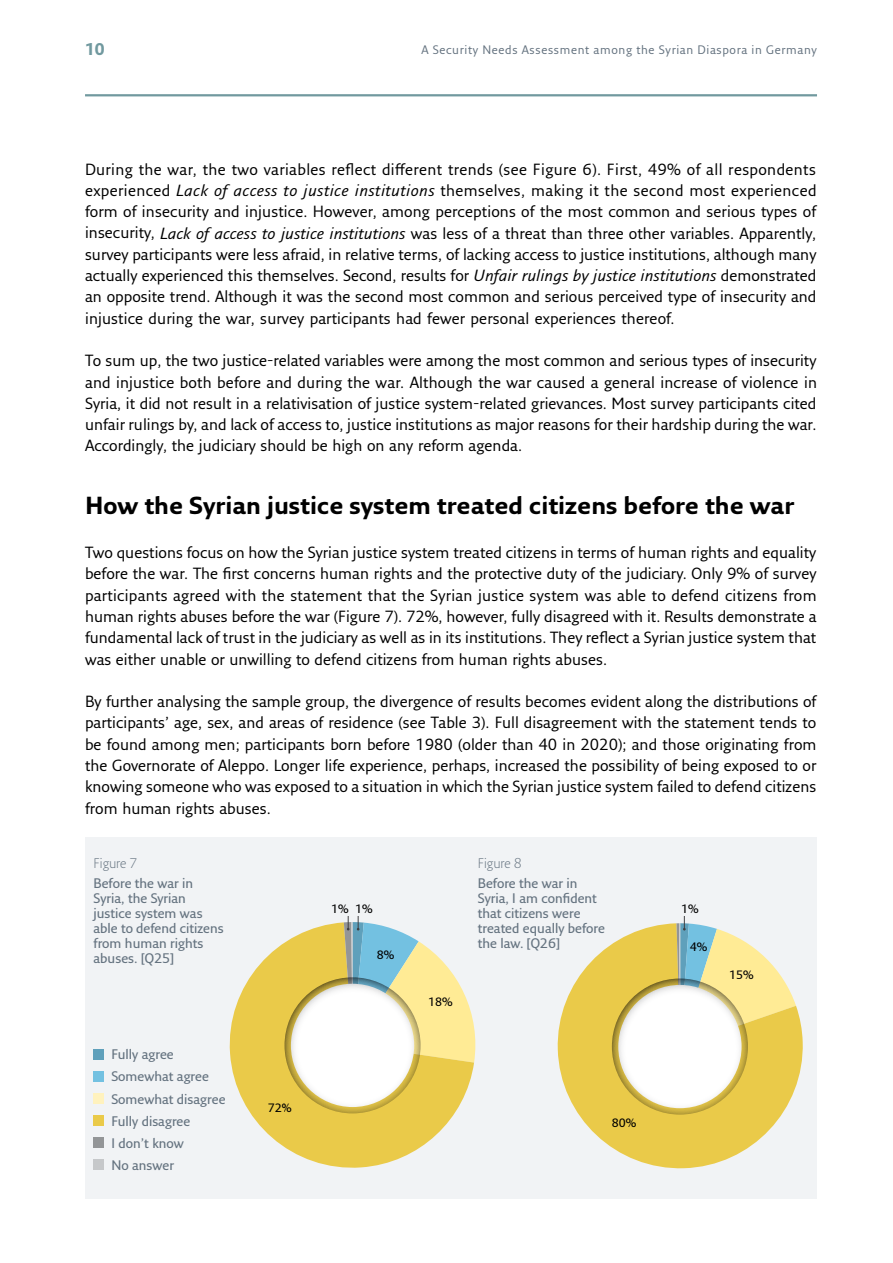
<style>
.page{position:relative;width:893px;height:1263px;background:#fff}
.page>*{position:absolute;margin:0;border:0;box-sizing:border-box;transform-origin:0 0}
.t1{font:700 24px "Fresco Sans Pro";color:#000}
.t2{font:700 16.5px "Fresco Sans Pro";color:#71999f}
.t3{font:15.75px/21.3px "Fresco Sans Pro";color:#000;text-align:justify}
.t4{font:600 13.5px/15px "Fresco Sans Pro";color:#657380}
.t5{font:300 13.5px "Fresco Sans Pro";color:#657380}
.t6{font:12px "Fresco Sans Pro";letter-spacing:.05em;color:#657380}
.t7{font:600 11.85px "Fresco Sans Pro";color:#000}
.s1{font-style:italic}
</style>
<div class="page">
<hr style="left:85px;top:94px;width:732px;height:2px;background:#71999f">
<div style="left:85px;top:837px;width:731px;height:362px;background:#f1f3f5"></div>
<svg style="left:229px;top:922px;width:245px;height:246px;fill:#eaca49"></svg>
<svg style="left:284px;top:977px;width:137px;height:136px"></svg>
<svg style="left:344px;top:916px;width:132px;height:146px"></svg>
<div style="left:94px;top:1049px;width:10px;height:10px;background:#5fa0bb"></div>
<div style="left:94px;top:1071px;width:10px;height:10px;background:#73c1e1"></div>
<div style="left:94px;top:1093px;width:10px;height:10px;background:#fff2be"></div>
<div style="left:94px;top:1115px;width:10px;height:10px;background:#eaca49"></div>
<div style="left:94px;top:1137px;width:10px;height:10px;background:#939597"></div>
<div style="left:94px;top:1159px;width:10px;height:10px;background:#c6c8ca"></div>
<svg style="left:557px;top:923px;width:246px;height:246px;fill:#eaca49"></svg>
<svg style="left:612px;top:978px;width:136px;height:136px"></svg>
<svg style="left:676px;top:916px;width:120px;height:130px"></svg>
<p class="t2" style="left:85px;top:39px;width:21px">10</p>
<p class="t6" style="left:421px;top:43px;width:397px">A Security Needs Assessment among the Syrian Diaspora in Germany</p>
<p class="t3" style="left:85px;top:158px;width:733px">During the war, the two variables reflect different trends (see Figure 6). First, 49% of all respondents experienced <span class="s1">Lack of access to justice institutions</span> themselves, making it the second most experienced form of insecurity and injustice. However, among perceptions of the most common and serious types of insecurity, <span class="s1">Lack of access to justice institutions</span> was less of a threat than three other variables. Apparently, survey participants were less afraid, in relative terms, of lacking access to justice institutions, although many actually experienced this themselves. Second, results for <span class="s1">Unfair rulings by justice institutions</span> demonstrated an opposite trend. Although it was the second most common and serious perceived type of insecurity and injustice during the war, survey participants had fewer personal experiences thereof.</p>
<p class="t3" style="left:85px;top:350px;width:733px">To sum up, the two justice-related variables were among the most common and serious types of insecurity and injustice both before and during the war. Although the war caused a general increase of violence in Syria, it did not result in a relativisation of justice system-related grievances. Most survey participants cited unfair rulings by, and lack of access to, justice institutions as major reasons for their hardship during the war.<br>Accordingly, the judiciary should be high on any reform agenda.</p>
<h1 class="t1" style="left:85px;top:490px;width:711px">How the Syrian justice system treated citizens before the war</h1>
<p class="t3" style="left:85px;top:541px;width:733px">Two questions focus on how the Syrian justice system treated citizens in terms of human rights and equality before the war. The first concerns human rights and the protective duty of the judiciary. Only 9% of survey participants agreed with the statement that the Syrian justice system was able to defend citizens from human rights abuses before the war (Figure 7). 72%, however, fully disagreed with it. Results demonstrate a fundamental lack of trust in the judiciary as well as in its institutions. They reflect a Syrian justice system that was either unable or unwilling to defend citizens from human rights abuses.</p>
<p class="t3" style="left:85px;top:690px;width:733px">By further analysing the sample group, the divergence of results becomes evident along the distributions of participants’ age, sex, and areas of residence (see Table 3). Full disagreement with the statement tends to be found among men; participants born before 1980 (older than 40 in 2020); and those originating from the Governorate of Aleppo. Longer life experience, perhaps, increased the possibility of being exposed to or knowing someone who was exposed to a situation in which the Syrian justice system failed to defend citizens from human rights abuses.</p>
<p class="t5" style="left:94px;top:855px;width:45px">Figure 7</p>
<p class="t4" style="left:94px;top:875px;width:132px">Before the war in<br>Syria, the Syrian justice system was able to defend citizens from human rights abuses. [Q25]</p>
<p class="t4" style="left:111px;top:1043px;width:116px;line-height:22.2px">Fully agree<br>Somewhat agree<br>Somewhat disagree<br>Fully disagree<br>I don’t know<br>No answer</p>
<p class="t7" style="left:268px;top:1100px;width:26px">72%</p>
<p class="t7" style="left:331px;top:901px;width:43px">1% 1%</p>
<p class="t7" style="left:377px;top:948px;width:19px">8%</p>
<p class="t7" style="left:428px;top:994px;width:26px">18%</p>
<p class="t5" style="left:478px;top:855px;width:45px">Figure 8</p>
<p class="t4" style="left:478px;top:875px;width:129px">Before the war in<br>Syria, I am confident that citizens were treated equally before the law. [Q26]</p>
<p class="t7" style="left:612px;top:1115px;width:26px">80%</p>
<p class="t7" style="left:681px;top:901px;width:19px">1%</p>
<p class="t7" style="left:690px;top:939px;width:19px">4%</p>
<p class="t7" style="left:729px;top:967px;width:26px">15%</p>
</div>
